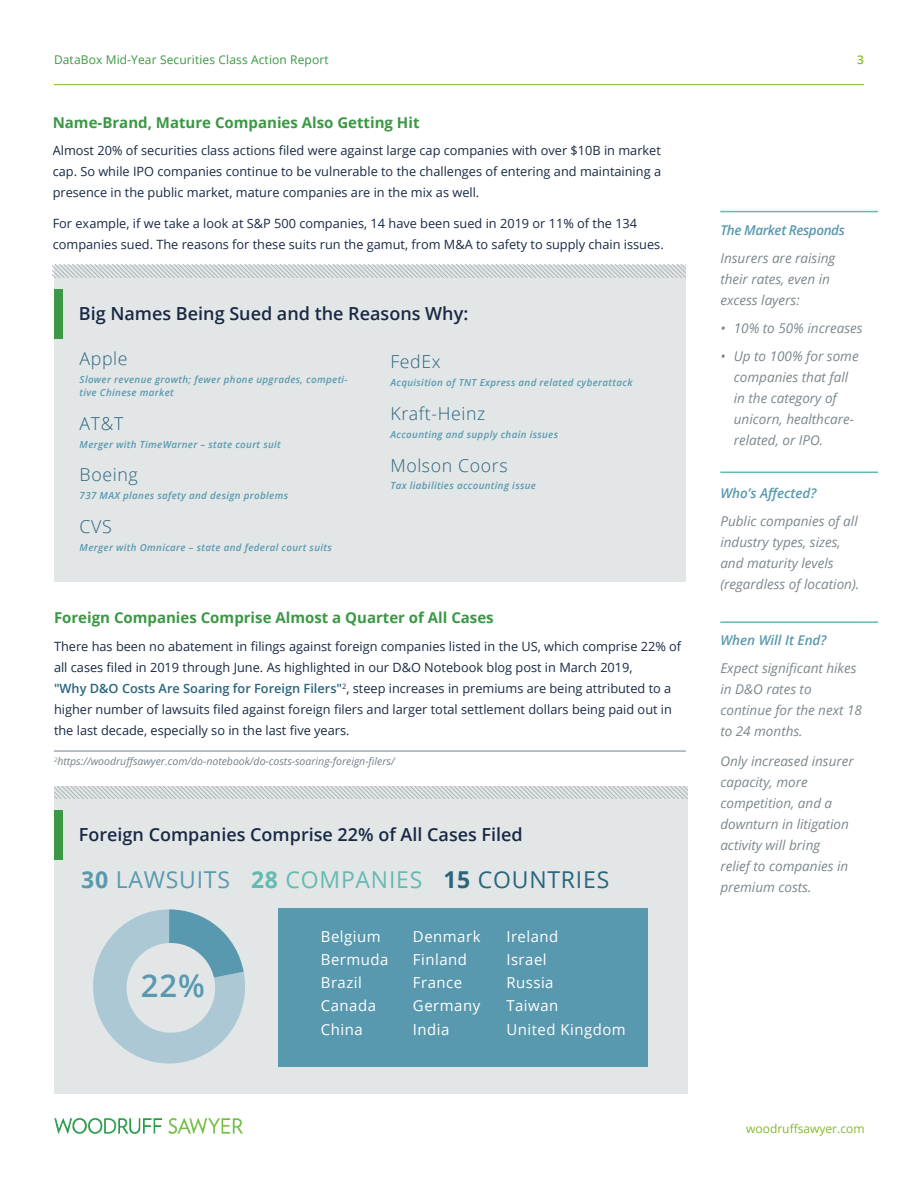
<style>
.page{position:relative;width:918px;height:1188px;background:#fff}
.page>*{position:absolute;margin:0;border:0;box-sizing:border-box;transform-origin:0 0}
.t1{font:600 31.5px "Open Sans";color:#5999af}
.t2{font:23.25px "Open Sans";letter-spacing:.035em;color:#65bab0}
.t3{font:600 18px "Open Sans";color:#192944}
.t4{font:300 17.7px "Open Sans";letter-spacing:.035em;color:#29657e}
.t5{font:15.15px/23.2px "Open Sans";letter-spacing:.035em;color:#fff}
.subhead{font:700 15px "Open Sans";color:#3b9844}
.new_body{font:italic 13.5px/21px "Open Sans";color:#7c878e}
.subhead-2{font:italic 600 13.5px "Open Sans";color:#5999af}
.subhead-3{font:italic 600 13.5px "Open Sans";letter-spacing:-.03em;color:#5999af}
.new_body-2{font:12.75px/21px "Open Sans";color:#192944}
.t6{font:12px "Open Sans";letter-spacing:.01em;color:#3b9844}
.t7{font:12px "Open Sans";color:#82bb27}
.t8{font:600 12px "Open Sans";color:#82bb27}
.footnote{font:italic 10.5px "Open Sans";color:#73808a}
.t9{font:italic 600 9.75px/13.4px "Open Sans";letter-spacing:.035em;color:#5999af}
.s1{font-weight:600;color:#29657e}
.s2{font-weight:700;color:#5999af}
.s3{color:#5999af}
.s4{font-weight:700}
.s5{font-weight:700;color:#29657e}
.s6{color:#29657e}
</style>
<div class="page">
<hr style="left:54px;top:84px;width:810px;height:1px;background:#82bb27">
<img style="left:54px;top:1118px;width:189px;height:16px">
<div style="left:54px;top:265px;width:632px;height:316px;background:#e2e6e7"></div>
<div style="left:54px;top:289px;width:8px;height:50px;background:#3b9844"></div>
<hr style="left:54px;top:751px;width:632px;height:1px;background:#73808a">
<hr style="left:720px;top:472px;width:158px;height:1px;background:#65bab0">
<hr style="left:720px;top:621px;width:158px;height:2px;background:#65bab0">
<hr style="left:720px;top:211px;width:158px;height:1px;background:#65bab0">
<svg style="left:53px;top:265px;width:633px;height:12px"></svg>
<div style="left:54px;top:786px;width:633px;height:307px;background:#e2e6e7"></div>
<div style="left:54px;top:810px;width:8px;height:50px;background:#3b9844"></div>
<svg style="left:93px;top:909px;width:152px;height:155px"></svg>
<div style="left:127px;top:943px;width:88px;height:90px;background:#e2e6e7;border-radius:50%"></div>
<div style="left:278px;top:908px;width:370px;height:159px;background:#5999af"></div>
<svg style="left:54px;top:786px;width:634px;height:13px"></svg>
<p class="t6" style="left:54px;top:52px;width:276px">DataBox Mid-Year Securities Class Action Report</p>
<p class="t8" style="left:857px;top:52px;width:8px">3</p>
<p class="subhead" style="left:53px;top:112px;width:368px">Name-Brand, Mature Companies Also Getting Hit</p>
<p class="new_body-2" style="left:53px;top:140px;width:610px;text-align:justify">Almost 20% of securities class actions filed were against large cap companies with over $10B in market cap. So while IPO companies continue to be vulnerable to the challenges of entering and maintaining a presence in the public market, mature companies are in the mix as well.</p>
<p class="new_body-2" style="left:53px;top:213px;width:613px">For example, if we take a look at S&amp;P 500 companies, 14 have been sued in 2019 or 11% of the 134 companies sued. The reasons for these suits run the gamut, from M&amp;A to safety to supply chain issues.</p>
<h3 class="t3" style="left:79px;top:301px;width:391px">Big Names Being Sued and the Reasons Why:</h3>
<p class="t4" style="left:80px;top:346px;width:50px">Apple</p>
<p class="t9" style="left:80px;top:372px;width:270px">Slower revenue growth; fewer phone upgrades, competi&shy;tive Chinese market</p>
<p class="t4" style="left:80px;top:411px;width:45px">AT&amp;T</p>
<p class="t9" style="left:80px;top:437px;width:203px">Merger with TimeWarner – state court suit</p>
<p class="t4" style="left:80px;top:463px;width:60px">Boeing</p>
<p class="t9" style="left:80px;top:489px;width:210px">737 MAX planes safety and design problems</p>
<p class="t4" style="left:80px;top:514px;width:34px">CVS</p>
<p class="t9" style="left:80px;top:540px;width:254px">Merger with Omnicare – state and federal court suits</p>
<p class="t4" style="left:390px;top:350px;width:52px">FedEx</p>
<p class="t9" style="left:390px;top:376px;width:244px">Acquisition of TNT Express and related cyberattack</p>
<p class="t4" style="left:390px;top:401px;width:96px">Kraft-Heinz</p>
<p class="t9" style="left:390px;top:427px;width:169px">Accounting and supply chain issues</p>
<p class="t4" style="left:390px;top:453px;width:119px">Molson Coors</p>
<p class="t9" style="left:390px;top:479px;width:147px">Tax liabilities accounting issue</p>
<p class="subhead" style="left:54px;top:607px;width:441px">Foreign Companies Comprise Almost a Quarter of All Cases</p>
<p class="new_body-2" style="left:54px;top:635px;width:629px">There has been no abatement in filings against foreign companies listed in the US, which comprise 22% of all cases filed in 2019 through June. As highlighted in our D&amp;O Notebook blog post in March 2019,<br><span class="s1">"Why D&amp;O Costs Are Soaring for Foreign Filers"</span><sup>2</sup>, steep increases in premiums are being attributed to a higher number of lawsuits filed against foreign filers and larger total settlement dollars being paid out in the last decade, especially so in the last five years.</p>
<p class="footnote" style="left:54px;top:754px;width:342px"><sup>2</sup>https://woodruffsawyer.com/do-notebook/do-costs-soaring-foreign-filers/</p>
<h3 class="t3" style="left:79px;top:822px;width:446px">Foreign Companies Comprise 22% of All Cases Filed</h3>
<p class="t2" style="left:81px;top:864px;width:530px"><span class="s2">30</span> <span class="s3">LAWSUITS</span> <span class="s4">28</span> COMPANIES <span class="s5">15</span> <span class="s6">COUNTRIES</span></p>
<p class="t1" style="left:141px;top:964px;width:66px">22%</p>
<p class="t5" style="left:321px;top:924px;width:69px">Belgium<br>Bermuda<br>Brazil<br>Canada<br>China</p>
<p class="t5" style="left:413px;top:924px;width:69px">Denmark<br>Finland<br>France<br>Germany<br>India</p>
<p class="t5" style="left:506px;top:924px;width:121px">Ireland<br>Israel<br>Russia<br>Taiwan<br>United Kingdom</p>
<p class="subhead-3" style="left:720px;top:221px;width:126px">The Market Responds</p>
<p class="new_body" style="left:720px;top:247px;width:116px">Insurers are raising their rates, even in excess layers:</p>
<p class="new_body" style="left:720px;top:317px;width:144px">• 10% to 50% increases</p>
<p class="new_body" style="left:734px;top:345px;width:126px;text-indent:-14px">• Up to 100% for some companies that fall in the category of unicorn, healthcare&shy;related, or IPO.</p>
<p class="subhead-2" style="left:720px;top:484px;width:98px">Who’s Affected?</p>
<p class="new_body" style="left:720px;top:510px;width:140px">Public companies of all industry types, sizes, and maturity levels (regardless of location).</p>
<p class="subhead-2" style="left:720px;top:631px;width:108px">When Will It End?</p>
<p class="new_body" style="left:720px;top:657px;width:143px">Expect significant hikes in D&amp;O rates to continue for the next 18 to 24 months.</p>
<p class="new_body" style="left:720px;top:751px;width:135px">Only increased insurer capacity, more competition, and a downturn in litigation activity will bring<br>relief to companies in premium costs.</p>
<p class="t7" style="left:746px;top:1121px;width:120px">woodruffsawyer.com</p>
</div>
